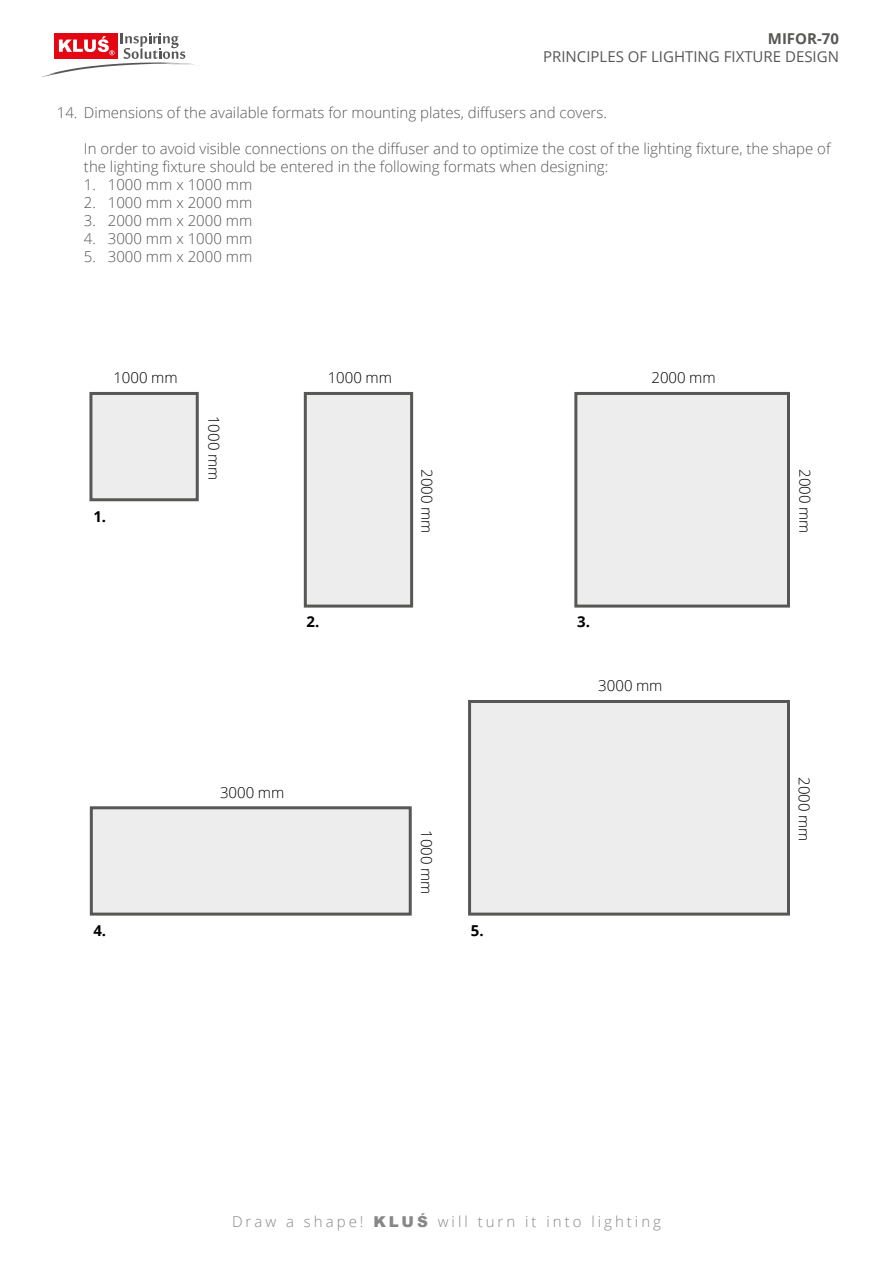
<style>
.page{position:relative;width:893px;height:1263px;background:#fff}
.page>*{position:absolute;margin:0;border:0;box-sizing:border-box;transform-origin:0 0}
.t1{font:300 15px/18px "Open Sans";color:#575756}
.t2{font:300 15px "Open Sans";color:#000}
.t3{font:300 15px "Open Sans";letter-spacing:.2em;color:#878787}
.t4{font:15px "Open Sans";color:#575756}
.t5{font:700 15px "Open Sans";color:#000}
.t6{font:700 15px "Open Sans";color:#575756}
.s1{font-family:"Arial";font-weight:900}
</style>
<div class="page">
<svg style="left:42px;top:33px;width:152px;height:44px"></svg>
<div style="left:304px;top:392px;width:109px;height:216px;background:#ededed;border:3px solid #575756"></div>
<div style="left:574px;top:392px;width:216px;height:216px;background:#ededed;border:3px solid #575756"></div>
<div style="left:90px;top:806px;width:322px;height:109px;background:#ededed;border:3px solid #575756"></div>
<div style="left:468px;top:700px;width:322px;height:215px;background:#ededed;border:3px solid #575756"></div>
<div style="left:89px;top:392px;width:110px;height:109px;background:#ededed;border:3px solid #575756"></div>
<p class="t6" style="left:768px;top:28px;width:73px">MIFOR-70</p>
<p class="t4" style="left:543px;top:46px;width:297px">PRINCIPLES OF LIGHTING FIXTURE DESIGN</p>
<p class="t1" style="left:57px;top:103px;width:552px">14. Dimensions of the available formats for mounting plates, diffusers and covers.</p>
<p class="t1" style="left:84px;top:139px;width:748px">In order to avoid visible connections on the diffuser and to optimize the cost of the lighting fixture, the shape of the lighting fixture should be entered in the following formats when designing:</p>
<p class="t1" style="left:84px;top:175px;width:170px">1. 1000 mm x 1000 mm</p>
<p class="t1" style="left:84px;top:193px;width:170px">2. 1000 mm x 2000 mm</p>
<p class="t1" style="left:84px;top:211px;width:170px">3. 2000 mm x 2000 mm</p>
<p class="t1" style="left:84px;top:229px;width:170px">4. 3000 mm x 1000 mm</p>
<p class="t1" style="left:84px;top:247px;width:170px">5. 3000 mm x 2000 mm</p>
<p class="t2" style="left:113px;top:367px;width:66px">1000 mm</p>
<p class="t2" style="left:328px;top:367px;width:66px">1000 mm</p>
<p class="t2" style="left:651px;top:367px;width:66px">2000 mm</p>
<p class="t5" style="left:93px;top:506px;width:14px">1.</p>
<p class="t2" style="left:224px;top:416px;width:66px;rotate:90deg">1000 mm</p>
<p class="t2" style="left:437px;top:469px;width:66px;rotate:90deg">2000 mm</p>
<p class="t2" style="left:815px;top:469px;width:66px;rotate:90deg">2000 mm</p>
<p class="t5" style="left:307px;top:610px;width:14px">2.</p>
<p class="t5" style="left:577px;top:610px;width:14px">3.</p>
<p class="t2" style="left:598px;top:675px;width:66px">3000 mm</p>
<p class="t2" style="left:220px;top:782px;width:66px">3000 mm</p>
<p class="t2" style="left:437px;top:830px;width:66px;rotate:90deg">1000 mm</p>
<p class="t2" style="left:814px;top:777px;width:66px;rotate:90deg">2000 mm</p>
<p class="t5" style="left:93px;top:920px;width:14px">4.</p>
<p class="t5" style="left:471px;top:920px;width:14px">5.</p>
<p class="t3" style="left:232px;top:1211px;width:430px">Draw a shape! <span class="s1">KLUŚ</span> will turn it into lighting</p>
</div>
